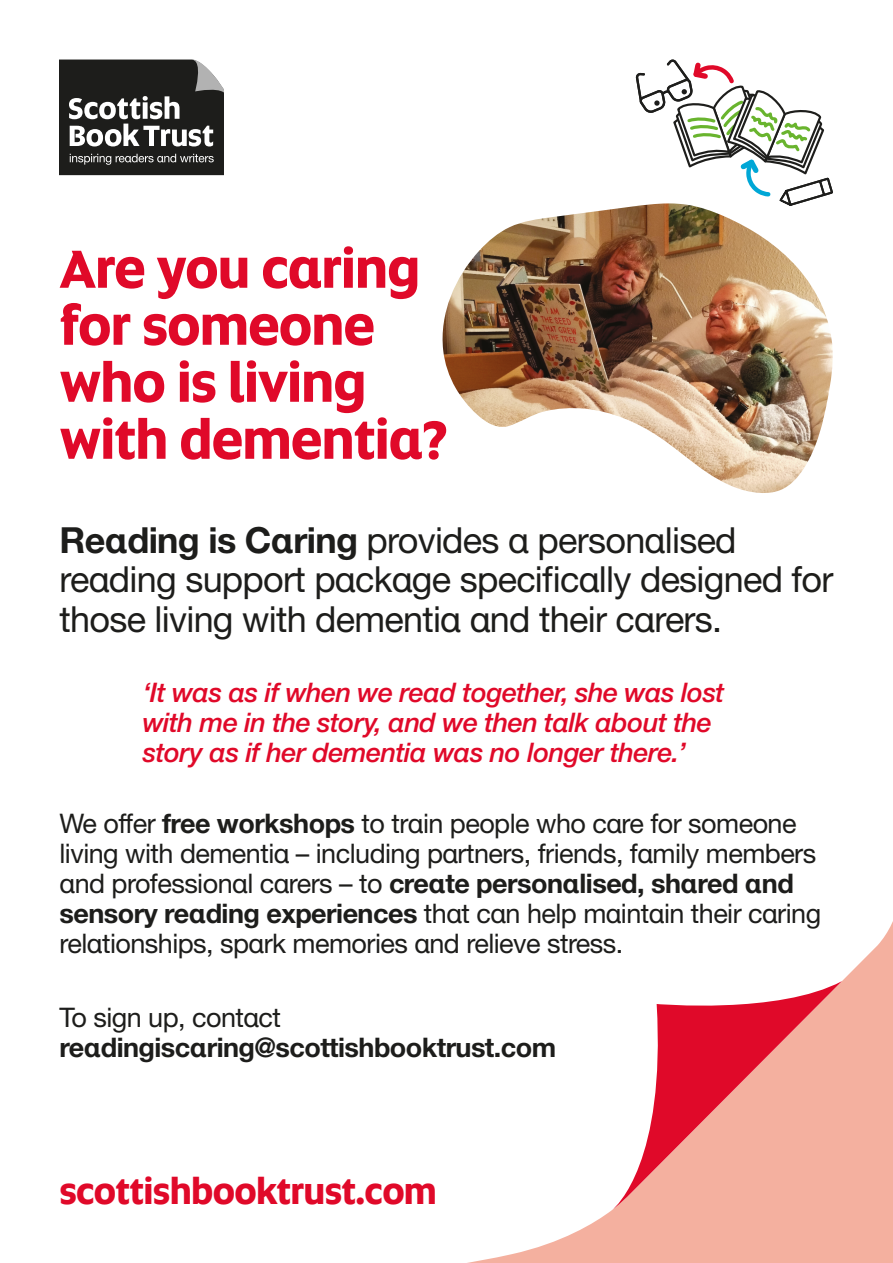
<style>
.page{position:relative;width:893px;height:1263px;background:#fff}
.page>*{position:absolute;margin:0;border:0;box-sizing:border-box;transform-origin:0 0}
.t1{font:700 54px/57px "Altis Scot";letter-spacing:-.02em;color:#e00929}
.t2{font:36px/39px "Helvetica Neue Alta LT Std";letter-spacing:-.02em;color:#1d1d1b}
.t3{font:700 36px "Altis Scot";letter-spacing:-.02em;color:#e00929}
.t4{font:27px/30px "Helvetica Neue Alta LT Std";letter-spacing:-.02em;color:#1d1d1b}
.t5{font:italic 500 27px/30px "Helvetica Neue Alta LT Std";letter-spacing:-.02em;color:#e00929}
.t6{font:700 27px "Helvetica Neue Alta LT Std";letter-spacing:-.02em;color:#1d1d1b}
.s1{font-weight:700}
</style>
<div class="page">
<svg style="left:467px;top:921px;width:426px;height:342px"></svg>
<svg style="left:612px;top:981px;width:230px;height:229px;fill:#f4b09f"></svg>
<svg style="left:60px;top:60px;width:164px;height:115px;background:#494947"></svg>
<img style="left:442px;top:206px;width:391px;height:287px">
<svg style="left:636px;top:60px;width:197px;height:146px"></svg>
<p class="t1" style="left:60px;top:237px;width:390px">Are you caring for someone who is living with dementia?</p>
<p class="t2" style="left:60px;top:521px;width:775px"><span class="s1">Reading is Caring</span> provides a personalised reading support package specifically designed for those living with dementia and their carers.</p>
<p class="t5" style="left:143px;top:677px;width:583px">‘It was as if when we read together, she was lost with me in the story, and we then talk about the story as if her dementia was no longer there.’</p>
<p class="t4" style="left:60px;top:808px;width:763px">We offer <span class="s1">free workshops</span> to train people who care for someone living with dementia – including partners, friends, family members and professional carers – to <span class="s1">create personalised, shared and sensory reading experiences</span> that can help maintain their caring relationships, spark memories and relieve stress.</p>
<p class="t4" style="left:60px;top:1001px;width:223px">To sign up, contact</p>
<p class="t6" style="left:60px;top:1030px;width:498px">readingiscaring@scottishbooktrust.com</p>
<p class="t3" style="left:60px;top:1164px;width:379px">scottishbooktrust.com</p>
</div>
